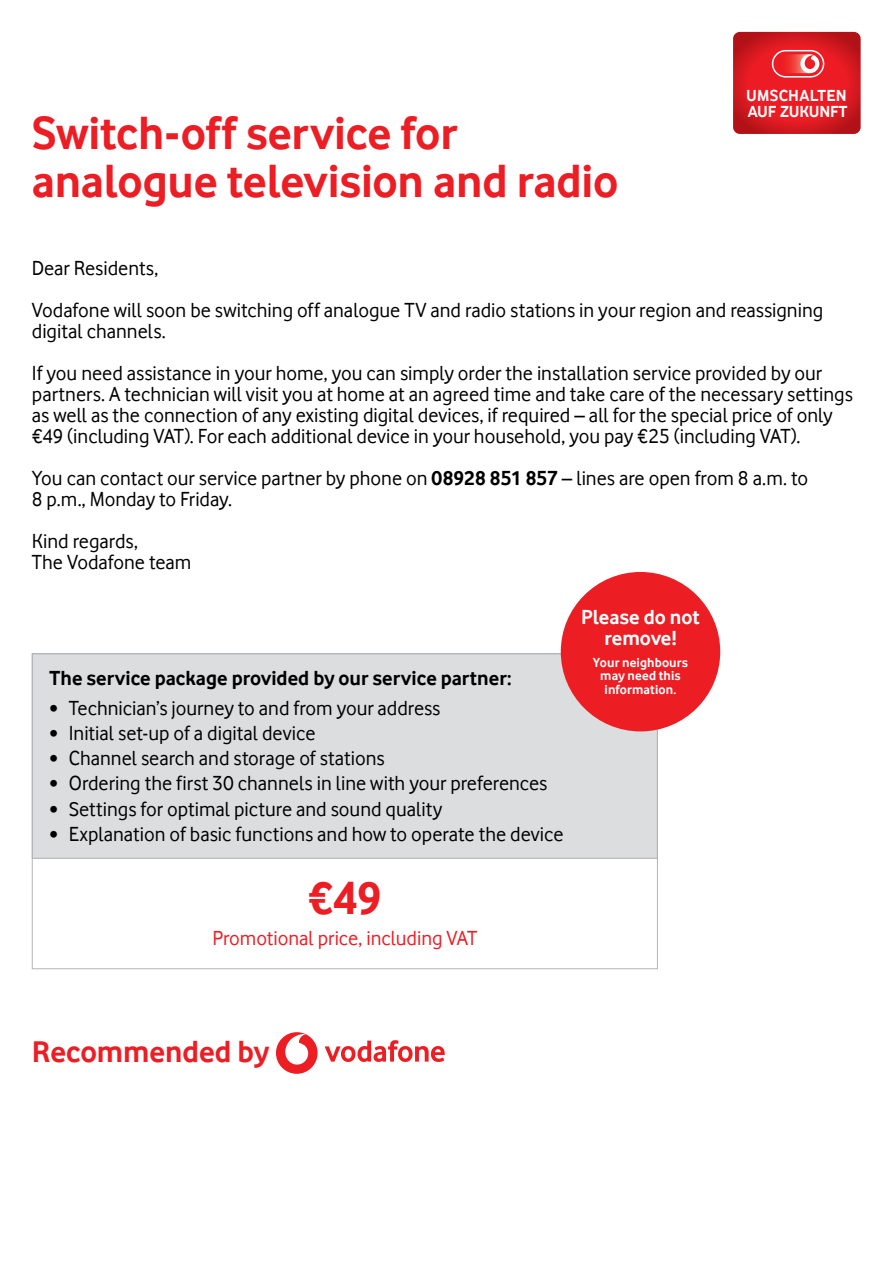
<style>
.page{position:relative;width:893px;height:1263px;background:#fff}
.page>*{position:absolute;margin:0;border:0;box-sizing:border-box;transform-origin:0 0}
.t1{font:700 48px/48px "Vodafone Rg";letter-spacing:-.005em;color:#ed1d24}
.t2{font:700 31.5px "Vodafone Rg";letter-spacing:-.005em;color:#ed1d24}
.t3{font:21px/21px "Vodafone Rg";color:#000}
.t4{font:700 21px "Vodafone Rg";color:#000}
.t5{font:21px "Vodafone Rg";color:#ed1d24}
.t6{font:700 21px/21px "Vodafone Rg";color:#fff;text-align:center}
.t7{font:700 16.5px/15.3px "Vodafone Rg";letter-spacing:.01em;color:#fff}
.t8{font:700 13.5px/13.5px "Vodafone Rg";letter-spacing:.01em;color:#fff;text-align:center}
.s1{font-weight:700}
.s2{font-family:"Vodafone Lt";font-size:18px}
</style>
<div class="page">
<div style="left:32px;top:654px;width:625px;height:204px;background:#dcddde"></div>
<svg style="left:733px;top:32px;width:128px;height:102px;background:#db2026"></svg>
<div style="left:772px;top:50px;width:52px;height:28px;border:2px solid #fff;border-radius:13px"></div>
<div style="left:276px;top:1032px;width:42px;height:42px;background:#ed1d24;border-radius:50%"></div>
<svg style="left:285px;top:1034px;width:23px;height:30px"></svg>
<svg style="left:325px;top:1040px;width:120px;height:22px"></svg>
<div style="left:561px;top:572px;width:159px;height:159px;background:#ed1d24;border-radius:50%"></div>
<h1 class="t1" style="left:32px;top:108px;width:588px">Switch-off service for analogue television and radio</h1>
<p class="t7" style="left:746px;top:88px;width:103px">UMSCHALTEN<br>AUF ZUKUNFT</p>
<p class="t3" style="left:32px;top:246px;width:793px;line-height:42px">Dear Residents,<br>Vodafone will soon be switching off analogue TV and radio stations in your region and reassigning</p>
<p class="t3" style="left:32px;top:309px;width:792px;line-height:42px">digital channels.<br>If you need assistance in your home, you can simply order the installation service provided by our</p>
<p class="t3" style="left:32px;top:383px;width:822px">partners. A technician will visit you at home at an agreed time and take care of the necessary settings as well as the connection of any existing digital devices, if required – all for the special price of only €49 (including VAT). For each additional device in your household, you pay €25 (including VAT).</p>
<p class="t3" style="left:32px;top:467px;width:778px">You can contact our service partner by phone on <span class="s1">08928 851 857</span> – lines are open from 8 a.m. to<br>8 p.m., Monday to Friday.</p>
<p class="t3" style="left:32px;top:530px;width:161px">Kind regards,<br>The Vodafone team</p>
<p class="t4" style="left:50px;top:666px;width:463px">The service package provided by our service partner:</p>
<p class="t3" style="left:50px;top:697px;width:392px"><span class="s2">•</span> Technician’s journey to and from your address</p>
<p class="t3" style="left:50px;top:722px;width:267px"><span class="s2">•</span> Initial set-up of a digital device</p>
<p class="t3" style="left:50px;top:747px;width:337px"><span class="s2">•</span> Channel search and storage of stations</p>
<p class="t3" style="left:50px;top:773px;width:499px"><span class="s2">•</span> Ordering the first 30 channels in line with your preferences</p>
<p class="t3" style="left:50px;top:798px;width:394px"><span class="s2">•</span> Settings for optimal picture and sound quality</p>
<p class="t3" style="left:50px;top:823px;width:515px"><span class="s2">•</span> Explanation of basic functions and how to operate the device</p>
<h1 class="t1" style="left:308px;top:873px;width:76px">€49</h1>
<p class="t5" style="left:212px;top:926px;width:266px">Promotional price, including VAT</p>
<p class="t6" style="left:581px;top:606px;width:120px">Please do not remove!</p>
<p class="t8" style="left:593px;top:655px;width:97px">Your neighbours may need this information.</p>
<h2 class="t2" style="left:32px;top:1033px;width:239px">Recommended by</h2>
</div>
